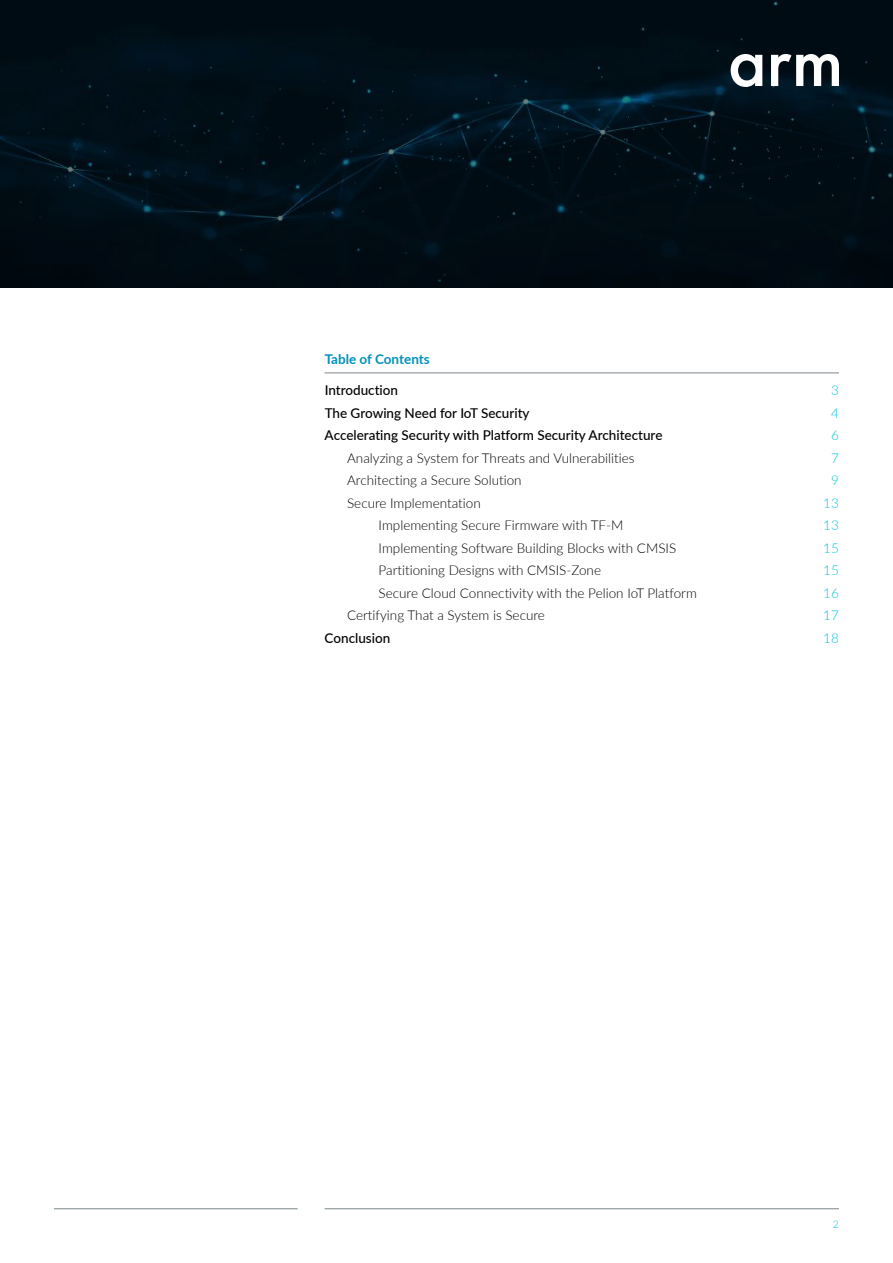
<style>
.page{position:relative;width:893px;height:1263px;background:#fff}
.page>*{position:absolute;margin:0;border:0;box-sizing:border-box;transform-origin:0 0}
.t1{font:300 13.5px "Lato";color:#000}
.t2{font:500 13.5px "Lato";color:#000}
.t3{font:300 13.5px "Lato";color:#00c2de}
.t4{font:700 13.5px "Lato";color:#0091bd}
.t5{font:300 10.5px "Lato";color:#00c1de}
</style>
<div class="page">
<svg style="left:0;top:0;width:893px;height:288px;background:#000e16"></svg>
<svg style="left:731px;top:54px;width:108px;height:33px"></svg>
<hr style="left:325px;top:373px;width:514px;height:1px;background:#7d868c">
<hr style="left:325px;top:1208px;width:514px;height:1px;background:#7d868c">
<hr style="left:54px;top:1208px;width:244px;height:1px;background:#7d868c">
<p class="t4" style="left:325px;top:349px;width:107px">Table of Contents</p>
<p class="t2" style="left:325px;top:381px;width:75px">Introduction</p>
<p class="t3" style="left:831px;top:381px;width:9px">3</p>
<p class="t2" style="left:325px;top:403px;width:206px">The Growing Need for IoT Security</p>
<p class="t3" style="left:831px;top:403px;width:9px">4</p>
<p class="t2" style="left:325px;top:426px;width:339px">Accelerating Security with Platform Security Architecture</p>
<p class="t3" style="left:831px;top:426px;width:9px">6</p>
<p class="t1" style="left:347px;top:448px;width:289px">Analyzing a System for Threats and Vulnerabilities</p>
<p class="t3" style="left:831px;top:448px;width:9px">7</p>
<p class="t1" style="left:347px;top:471px;width:176px">Architecting a Secure Solution</p>
<p class="t3" style="left:831px;top:471px;width:9px">9</p>
<p class="t1" style="left:347px;top:493px;width:135px">Secure Implementation</p>
<p class="t3" style="left:823px;top:493px;width:17px">13</p>
<p class="t1" style="left:379px;top:516px;width:246px">Implementing Secure Firmware with TF-M</p>
<p class="t3" style="left:823px;top:516px;width:17px">13</p>
<p class="t1" style="left:379px;top:538px;width:299px">Implementing Software Building Blocks with CMSIS</p>
<p class="t3" style="left:823px;top:538px;width:17px">15</p>
<p class="t1" style="left:379px;top:561px;width:224px">Partitioning Designs with CMSIS-Zone</p>
<p class="t3" style="left:823px;top:561px;width:17px">15</p>
<p class="t1" style="left:379px;top:583px;width:320px">Secure Cloud Connectivity with the Pelion IoT Platform</p>
<p class="t3" style="left:823px;top:583px;width:17px">16</p>
<p class="t1" style="left:347px;top:606px;width:199px">Certifying That a System is Secure</p>
<p class="t3" style="left:823px;top:606px;width:17px">17</p>
<p class="t2" style="left:325px;top:628px;width:67px">Conclusion</p>
<p class="t3" style="left:823px;top:628px;width:17px">18</p>
<p class="t5" style="left:833px;top:1217px;width:8px">2</p>
</div>
